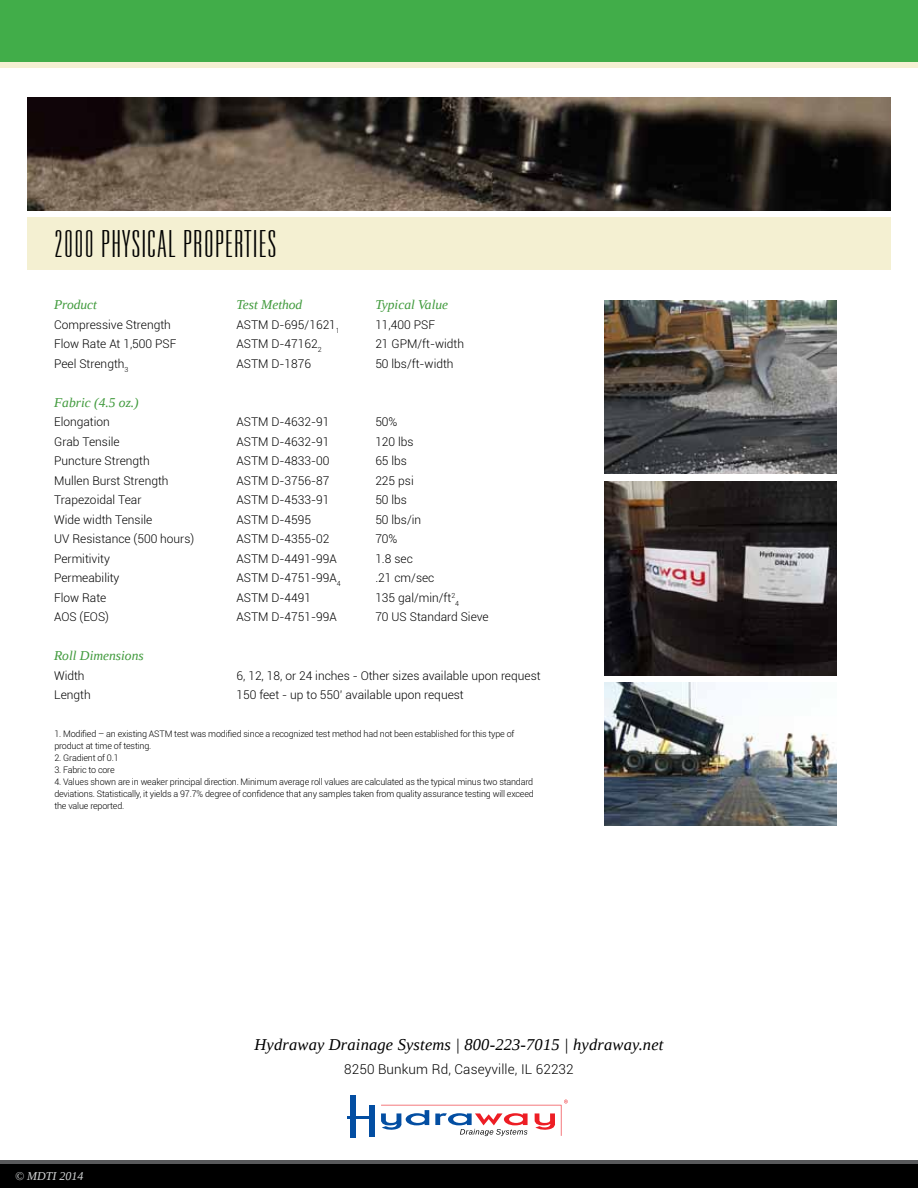
<style>
.page{position:relative;width:918px;height:1188px;background:#fff}
.page>*{position:absolute;margin:0;border:0;box-sizing:border-box;transform-origin:0 0}
.t1{font:37.5px "Universal Accreditation";letter-spacing:.05em;color:#000}
.t2{font:italic 16.5px "Liberation Serif";letter-spacing:.01em;color:#000}
.t3{font:italic 13.5px "Liberation Serif";color:#409a3c}
.t4{font:300 13.5px "Roboto";letter-spacing:.01em;color:#000}
.t5{font:300 12px/19.5px "Roboto";color:#000}
.t6{font:italic 12px "Liberation Serif";color:#d1d3d4}
.t7{font:300 9px/12px "Roboto";letter-spacing:-.02em;color:#000}
.t8{font:300 7.05px "Roboto";color:#000}
</style>
<div class="page">
<div style="left:0;top:57px;width:918px;height:10px;background:#f4f0d2"></div>
<div style="left:0;top:0;width:918px;height:62px;background:#41ad49"></div>
<svg style="left:0;top:1160px;width:918px;height:5px;background:#464748"></svg>
<div style="left:0;top:1165px;width:918px;height:23px;background:#000"></div>
<div style="left:27px;top:218px;width:864px;height:52px;background:#f4f0d2"></div>
<img style="left:27px;top:97px;width:864px;height:113px">
<img style="left:605px;top:481px;width:232px;height:194px">
<img style="left:605px;top:300px;width:232px;height:174px">
<img style="left:605px;top:683px;width:232px;height:143px">
<div style="left:351px;top:1095px;width:5px;height:43px;background:#034ea2"></div>
<hr style="left:347px;top:1116px;width:23px;height:3px;background:#034ea2">
<div style="left:369px;top:1105px;width:6px;height:31px;background:#034ea2"></div>
<svg style="left:381px;top:1100px;width:187px;height:36px"></svg>
<h1 class="t1" style="left:54px;top:227px;width:223px">2000 PHYSICAL PROPERTIES</h1>
<p class="t3" style="left:54px;top:296px;width:44px">Product</p>
<p class="t5" style="left:54px;top:315px;width:124px">Compressive Strength<br>Flow Rate At 1,500 PSF<br>Peel Strength<sub>3</sub></p>
<p class="t3" style="left:54px;top:394px;width:86px">Fabric (4.5 oz.)</p>
<p class="t5" style="left:54px;top:412px;width:142px">Elongation<br>Grab Tensile<br>Puncture Strength<br>Mullen Burst Strength<br>Trapezoidal Tear<br>Wide width Tensile<br>UV Resistance (500 hours)<br>Permitivity<br>Permeability<br>Flow Rate<br>AOS (EOS)</p>
<p class="t3" style="left:54px;top:647px;width:91px">Roll Dimensions</p>
<p class="t5" style="left:54px;top:666px;width:38px">Width<br>Length</p>
<p class="t3" style="left:237px;top:296px;width:67px">Test Method</p>
<p class="t5" style="left:237px;top:315px;width:105px">ASTM D-695/1621<sub>1<br></sub>ASTM D-47162<sub>2<br></sub>ASTM D-1876</p>
<p class="t5" style="left:237px;top:412px;width:106px">ASTM D-4632-91<br>ASTM D-4632-91<br>ASTM D-4833-00<br>ASTM D-3756-87<br>ASTM D-4533-91<br>ASTM D-4595<br>ASTM D-4355-02<br>ASTM D-4491-99A<br>ASTM D-4751-99A<sub>4<br></sub>ASTM D-4491<br>ASTM D-4751-99A</p>
<p class="t3" style="left:375px;top:296px;width:74px">Typical Value</p>
<p class="t5" style="left:375px;top:314px;width:90px">11,400 PSF<br>21 GPM/ft-width<br>50 lbs/ft-width</p>
<p class="t5" style="left:375px;top:412px;width:81px">50%<br>120 lbs<br>65 lbs<br>225 psi<br>50 lbs<br>50 lbs/in<br>70%<br>1.8 sec<br>.21 cm/sec<br>135 gal/min/ft<sup>2</sup></p>
<p class="t8" style="left:455px;top:598px;width:5px">4</p>
<p class="t5" style="left:375px;top:607px;width:115px">70 US Standard Sieve</p>
<p class="t5" style="left:237px;top:666px;width:306px">6, 12, 18, or 24 inches - Other sizes available upon request<br>150 feet - up to 550’ available upon request</p>
<p class="t7" style="left:54px;top:727px;width:462px">1. Modified – an existing ASTM test was modified since a recognized test method had not been established for this type of product at time of testing.</p>
<p class="t7" style="left:54px;top:751px;width:66px">2. Gradient of 0.1</p>
<p class="t7" style="left:54px;top:763px;width:62px">3. Fabric to core</p>
<p class="t7" style="left:54px;top:775px;width:481px;text-align:justify">4. Values shown are in weaker principal direction. Minimum average roll values are calculated as the typical minus two standard deviations. Statistically, it yields a 97.7% degree of confidence that any samples taken from quality assurance testing will exceed the value reported.</p>
<p class="t6" style="left:15px;top:1168px;width:70px">© MDTI 2014</p>
<h2 class="t2" style="left:255px;top:1034px;width:410px">Hydraway Drainage Systems | 800-223-7015 | hydraway.net</h2>
<p class="t4" style="left:344px;top:1060px;width:231px">8250 Bunkum Rd, Caseyville, IL 62232</p>
</div>
